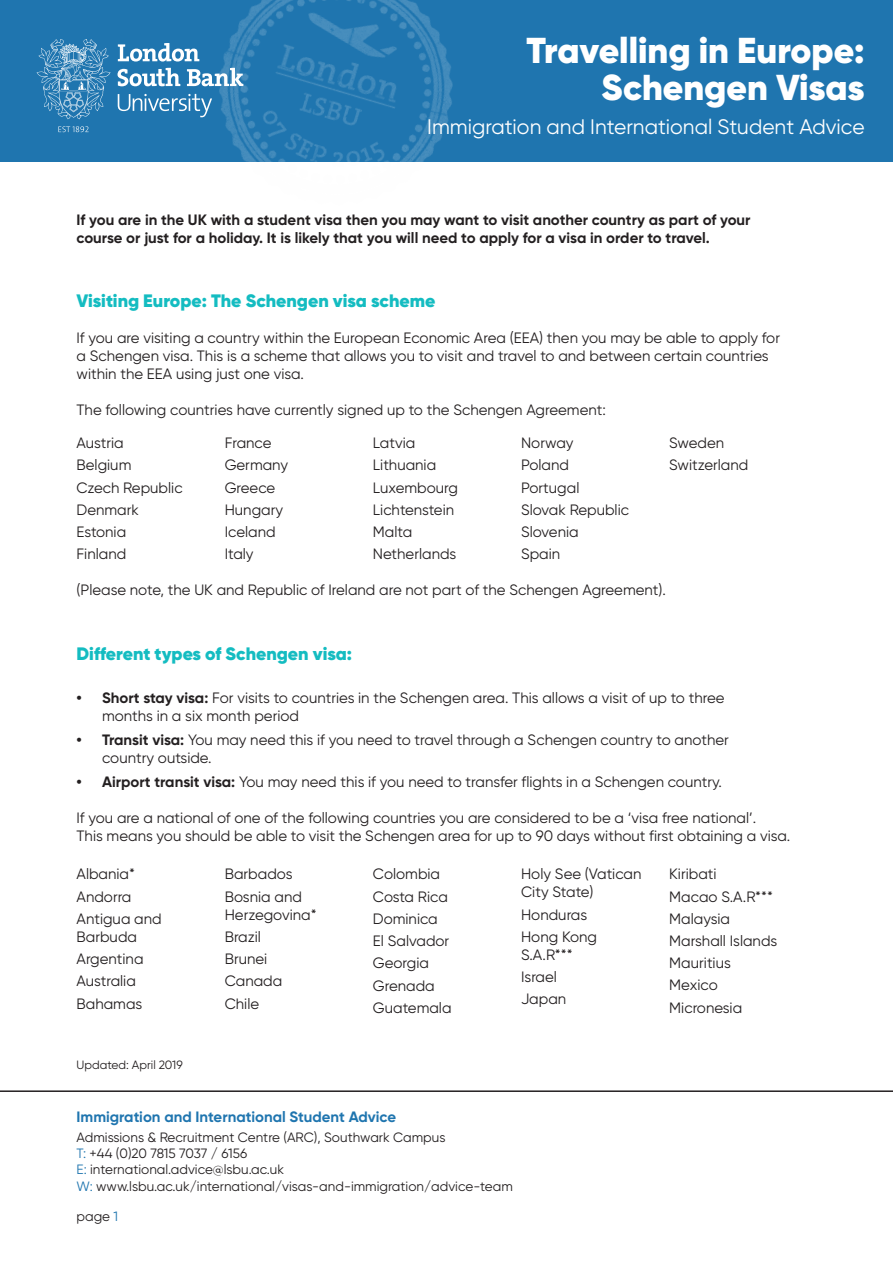
<style>
.page{position:relative;width:893px;height:1263px;background:#fff}
.page>*{position:absolute;margin:0;border:0;box-sizing:border-box;transform-origin:0 0}
.t1{font:900 36px/37.5px "Gilroy";color:#fff;text-align:right}
.t2{font:21px "Gilroy";color:#fff}
.t3{font:900 18px "Gilroy";color:#14bcc1}
.t4{font:15px/22.2px "Gilroy";color:#231f20}
.t5{font:700 15px/18px "Gilroy";color:#231f20}
.t6{font:700 15px "Gilroy";color:#1f75af}
.t7{font:13.5px/16.2px "Gilroy";color:#231f20}
.t8{font:12px "Gilroy";color:#231f20}
.s1{font-weight:700}
.s2{color:#1f75af}
</style>
<div class="page">
<hr style="left:0;top:1090px;width:893px;height:2px;background:#231f20">
<div style="left:0;top:0;width:893px;height:161px;background:#1f75af"></div>
<svg style="left:58px;top:126px;width:31px;height:6px"></svg>
<svg style="left:118px;top:43px;width:48px;height:19px"></svg>
<svg style="left:118px;top:68px;width:48px;height:44px"></svg>
<svg style="left:37px;top:39px;width:74px;height:80px"></svg>
<img style="left:166px;top:0;width:340px;height:162px">
<h1 class="t1" style="left:526px;top:31px;width:340px">Travelling in Europe:<br>Schengen Visas</h1>
<h2 class="t2" style="left:427px;top:114px;width:439px">Immigration and International Student Advice</h2>
<p class="t5" style="left:77px;top:210px;width:675px">If you are in the UK with a student visa then you may want to visit another country as part of your course or just for a holiday. It is likely that you will need to apply for a visa in order to travel.</p>
<p class="t3" style="left:77px;top:290px;width:360px">Visiting Europe: The Schengen visa scheme</p>
<p class="t4" style="left:77px;top:329px;width:705px;line-height:18px">If you are visiting a country within the European Economic Area (EEA) then you may be able to apply for a Schengen visa. This is a scheme that allows you to visit and travel to and between certain countries within the EEA using just one visa.</p>
<p class="t4" style="left:77px;top:399px;width:531px">The following countries have currently signed up to the Schengen Agreement:</p>
<p class="t4" style="left:77px;top:432px;width:108px">Austria<br>Belgium<br>Czech Republic<br>Denmark<br>Estonia<br>Finland</p>
<p class="t4" style="left:225px;top:432px;width:65px">France<br>Germany<br>Greece<br>Hungary<br>Iceland<br>Italy</p>
<p class="t4" style="left:373px;top:432px;width:87px">Latvia<br>Lithuania<br>Luxembourg<br>Lichtenstein<br>Malta<br>Netherlands</p>
<p class="t4" style="left:521px;top:432px;width:110px">Norway<br>Poland<br>Portugal<br>Slovak Republic<br>Slovenia<br>Spain</p>
<p class="t4" style="left:669px;top:431px;width:81px">Sweden<br>Switzerland</p>
<p class="t4" style="left:77px;top:579px;width:591px">(Please note, the UK and Republic of Ireland are not part of the Schengen Agreement).</p>
<p class="t3" style="left:77px;top:642px;width:277px">Different types of Schengen visa:</p>
<p class="t4" style="left:102px;top:688px;width:624px;line-height:18px;text-indent:-26px"><span class="s1">• Short stay visa:</span> For visits to countries in the Schengen area. This allows a visit of up to three months in a six month period</p>
<p class="t4" style="left:102px;top:731px;width:628px;line-height:18px;text-indent:-26px"><span class="s1">• Transit visa:</span> You may need this if you need to travel through a Schengen country to another country outside.</p>
<p class="t4" style="left:77px;top:771px;width:647px"><span class="s1">• Airport transit visa:</span> You may need this if you need to transfer flights in a Schengen country.</p>
<p class="t4" style="left:77px;top:809px;width:715px;line-height:18px">If you are a national of one of the following countries you are considered to be a ‘visa free national’.<br>This means you should be able to visit the Schengen area for up to 90 days without first obtaining a visa.</p>
<p class="t4" style="left:77px;top:863px;width:87px">Albania*<br>Andorra<br>Antigua and</p>
<p class="t4" style="left:77px;top:925px;width:69px">Barbuda<br>Argentina<br>Australia<br>Bahamas</p>
<p class="t8" style="left:77px;top:1057px;width:108px">Updated: April 2019</p>
<p class="t4" style="left:225px;top:863px;width:79px">Barbados<br>Bosnia and</p>
<p class="t4" style="left:225px;top:903px;width:93px">Herzegovina*<br>Brazil<br>Brunei<br>Canada<br>Chile</p>
<p class="t4" style="left:373px;top:863px;width:80px">Colombia<br>Costa Rica<br>Dominica<br>El Salvador<br>Georgia<br>Grenada<br>Guatemala</p>
<p class="t4" style="left:521px;top:865px;width:122px;line-height:18px">Holy See (Vatican<br>City State)</p>
<p class="t4" style="left:521px;top:903px;width:77px">Honduras<br>Hong Kong</p>
<p class="t4" style="left:521px;top:943px;width:53px">S.A.R***<br>Israel<br>Japan</p>
<p class="t6" style="left:77px;top:1107px;width:321px">Immigration and International Student Advice</p>
<p class="t7" style="left:77px;top:1129px;width:438px">Admissions &amp; Recruitment Centre (ARC), Southwark Campus<br><span class="s2">T:</span> +44 (0)20 7815 7037 / 6156<br><span class="s2">E:</span> international.advice@lsbu.ac.uk<br><span class="s2">W:</span> www.lsbu.ac.uk/international/visas-and-immigration/advice-team</p>
<p class="t7" style="left:77px;top:1208px;width:43px">page <span class="s2">1</span></p>
<p class="t4" style="left:669px;top:863px;width:110px">Kiribati<br>Macao S.A.R***<br>Malaysia<br>Marshall Islands<br>Mauritius<br>Mexico<br>Micronesia</p>
</div>
